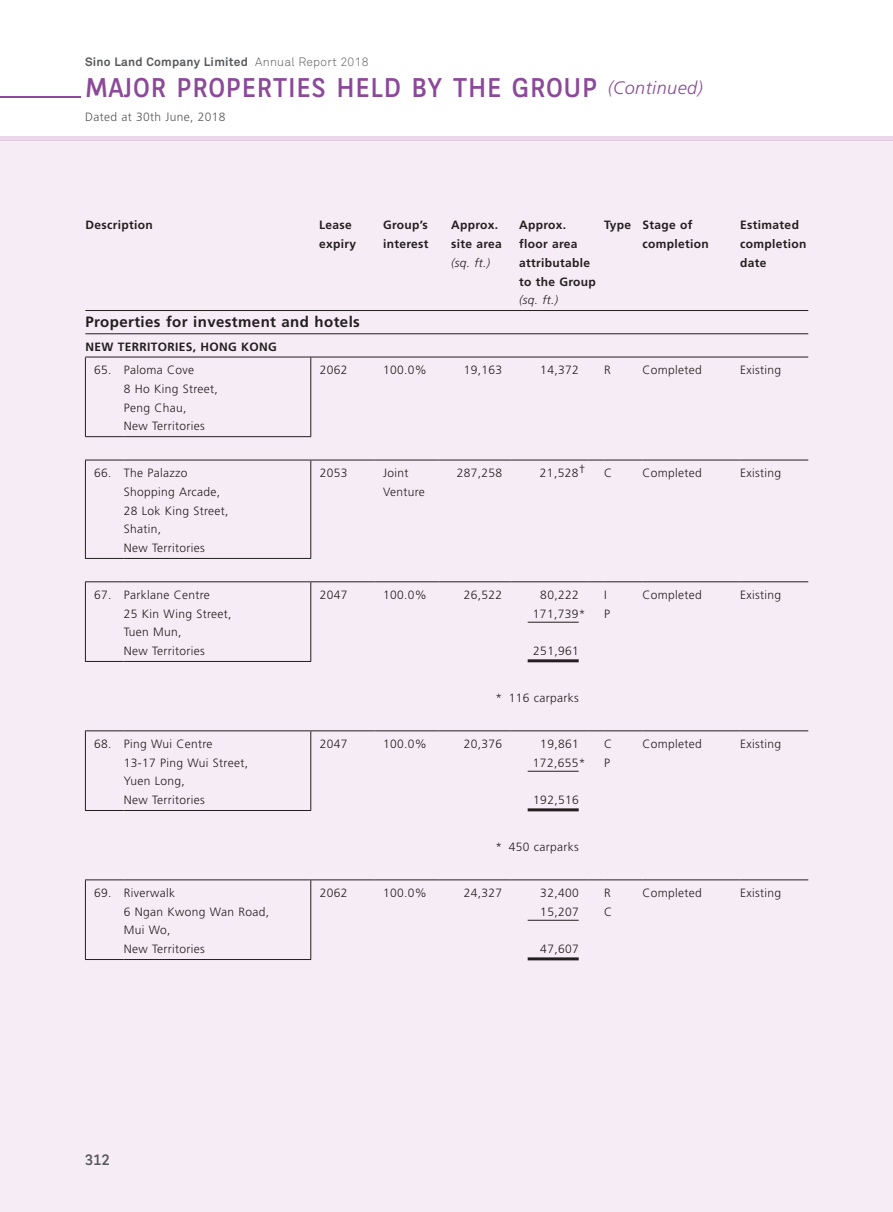
<style>
.page{position:relative;width:893px;height:1212px;background:#fff}
.page>*{position:absolute;margin:0;border:0;box-sizing:border-box;transform-origin:0 0}
.t1{font:27px "BNPP Sans";letter-spacing:.025em;color:#8b4999}
.t2{font:700 15px "Frutiger LT Std";letter-spacing:.03em;color:#231f20}
.t3{font:15px "BNPP Sans";color:#57585a}
.t4{font:300 12px/18.8px "Frutiger LT Std";letter-spacing:.03em;color:#231f20}
.t5{font:700 12px/18.8px "Frutiger LT Std";letter-spacing:.03em;color:#231f20}
.t6{font:700 12px "Akkurat Pro";letter-spacing:.02em;color:#57585a}
.t7{font:300 12px "Frutiger LT Std";letter-spacing:.03em;color:#57585a}
.t8{font:italic 300 12px "Frutiger LT Std";color:#231f20}
.s1{font-family:"Akkurat Light Pro";font-weight:400}
.s2{font-family:"Frutiger LT Std";font-weight:300;font-style:italic;font-size:18px}
.s3{font-weight:300;font-style:italic}
</style>
<div class="page">
<div style="left:0;top:140px;width:893px;height:1072px;background:#f6ecf5"></div>
<hr style="left:0;top:136px;width:893px;height:4px;background:#ebd9eb">
<hr style="left:0;top:96px;width:81px;height:1px;background:#8b4999">
<hr style="left:85px;top:357px;width:1px;height:79px;background:#231f20">
<hr style="left:310px;top:357px;width:1px;height:79px;background:#231f20">
<hr style="left:85px;top:436px;width:39px;height:1px;background:#231f20">
<hr style="left:124px;top:436px;width:187px;height:1px;background:#231f20">
<hr style="left:85px;top:460px;width:1px;height:98px;background:#231f20">
<hr style="left:310px;top:460px;width:1px;height:98px;background:#231f20">
<hr style="left:85px;top:558px;width:39px;height:1px;background:#231f20">
<hr style="left:124px;top:558px;width:187px;height:1px;background:#231f20">
<hr style="left:85px;top:460px;width:39px;height:1px;background:#231f20">
<hr style="left:124px;top:460px;width:187px;height:1px;background:#231f20">
<hr style="left:311px;top:460px;width:64px;height:1px;background:#231f20">
<hr style="left:438px;top:460px;width:73px;height:1px;background:#231f20">
<hr style="left:511px;top:460px;width:76px;height:1px;background:#231f20">
<svg style="left:587px;top:460px;width:17px;height:1px"></svg>
<hr style="left:604px;top:460px;width:38px;height:1px;background:#231f20">
<hr style="left:642px;top:460px;width:98px;height:1px;background:#231f20">
<hr style="left:740px;top:460px;width:68px;height:1px;background:#231f20">
<hr style="left:85px;top:582px;width:1px;height:79px;background:#231f20">
<hr style="left:310px;top:582px;width:1px;height:79px;background:#231f20">
<hr style="left:85px;top:661px;width:39px;height:1px;background:#231f20">
<hr style="left:124px;top:661px;width:187px;height:1px;background:#231f20">
<hr style="left:85px;top:731px;width:1px;height:79px;background:#231f20">
<hr style="left:310px;top:731px;width:1px;height:79px;background:#231f20">
<hr style="left:85px;top:810px;width:39px;height:1px;background:#231f20">
<hr style="left:124px;top:810px;width:187px;height:1px;background:#231f20">
<hr style="left:85px;top:880px;width:1px;height:79px;background:#231f20">
<hr style="left:310px;top:880px;width:1px;height:79px;background:#231f20">
<hr style="left:85px;top:959px;width:39px;height:1px;background:#231f20">
<hr style="left:124px;top:959px;width:187px;height:1px;background:#231f20">
<hr style="left:85px;top:879px;width:39px;height:1px;background:#231f20">
<hr style="left:124px;top:879px;width:187px;height:1px;background:#231f20">
<hr style="left:311px;top:879px;width:64px;height:1px;background:#231f20">
<hr style="left:375px;top:879px;width:63px;height:1px;background:#231f20">
<hr style="left:438px;top:879px;width:73px;height:1px;background:#231f20">
<svg style="left:587px;top:879px;width:17px;height:1px"></svg>
<hr style="left:604px;top:879px;width:38px;height:1px;background:#231f20">
<hr style="left:642px;top:879px;width:98px;height:1px;background:#231f20">
<hr style="left:740px;top:879px;width:68px;height:1px;background:#231f20">
<hr style="left:85px;top:730px;width:39px;height:1px;background:#231f20">
<hr style="left:124px;top:730px;width:187px;height:1px;background:#231f20">
<hr style="left:311px;top:730px;width:64px;height:1px;background:#231f20">
<hr style="left:375px;top:730px;width:63px;height:1px;background:#231f20">
<hr style="left:438px;top:730px;width:73px;height:1px;background:#231f20">
<svg style="left:587px;top:730px;width:17px;height:1px"></svg>
<hr style="left:604px;top:730px;width:38px;height:1px;background:#231f20">
<hr style="left:642px;top:730px;width:98px;height:1px;background:#231f20">
<hr style="left:740px;top:730px;width:68px;height:1px;background:#231f20">
<hr style="left:511px;top:730px;width:76px;height:1px;background:#231f20">
<hr style="left:511px;top:879px;width:76px;height:1px;background:#231f20">
<hr style="left:85px;top:581px;width:39px;height:1px;background:#231f20">
<hr style="left:124px;top:581px;width:187px;height:1px;background:#231f20">
<hr style="left:311px;top:581px;width:64px;height:1px;background:#231f20">
<hr style="left:375px;top:581px;width:63px;height:1px;background:#231f20">
<hr style="left:438px;top:581px;width:73px;height:1px;background:#231f20">
<hr style="left:511px;top:581px;width:76px;height:1px;background:#231f20">
<svg style="left:587px;top:581px;width:17px;height:1px"></svg>
<hr style="left:604px;top:581px;width:38px;height:1px;background:#231f20">
<hr style="left:642px;top:581px;width:98px;height:1px;background:#231f20">
<hr style="left:740px;top:581px;width:68px;height:1px;background:#231f20">
<hr style="left:375px;top:460px;width:63px;height:1px;background:#231f20">
<hr style="left:85px;top:310px;width:723px;height:1px;background:#231f20">
<hr style="left:85px;top:333px;width:723px;height:1px;background:#231f20">
<hr style="left:85px;top:357px;width:723px;height:1px;background:#231f20">
<hr style="left:528px;top:622px;width:51px;height:1px;background:#231f20">
<hr style="left:528px;top:659px;width:51px;height:3px;background:#231f20">
<hr style="left:528px;top:771px;width:51px;height:1px;background:#231f20">
<hr style="left:528px;top:808px;width:51px;height:3px;background:#231f20">
<hr style="left:528px;top:920px;width:51px;height:1px;background:#231f20">
<hr style="left:528px;top:957px;width:51px;height:3px;background:#231f20">
<p class="t6" style="left:85px;top:54px;width:285px">Sino Land Company Limited <span class="s1">Annual Report 2018</span></p>
<h1 class="t1" style="left:85px;top:70px;width:619px">MAJOR PROPERTIES HELD BY THE GROUP <span class="s2">(Continued)</span></h1>
<p class="t7" style="left:85px;top:110px;width:142px">Dated at 30th June, 2018</p>
<p class="t5" style="left:85px;top:216px;width:69px">Description</p>
<p class="t5" style="left:319px;top:216px;width:39px">Lease expiry</p>
<p class="t5" style="left:383px;top:216px;width:47px">Group’s interest</p>
<p class="t5" style="left:451px;top:216px;width:52px">Approx. site area <span class="s3">(sq. ft.)</span></p>
<p class="t5" style="left:519px;top:216px;width:78px">Approx. floor area attributable to the Group</p>
<p class="t5" style="left:642px;top:216px;width:68px;text-indent:-38px">Type Stage of completion</p>
<p class="t5" style="left:740px;top:216px;width:68px">Estimated completion date</p>
<p class="t8" style="left:519px;top:293px;width:41px">(sq. ft.)</p>
<p class="t2" style="left:85px;top:313px;width:276px">Properties for investment and hotels</p>
<p class="t5" style="left:85px;top:337px;width:41px">NEW TERRITORIES</p>
<p class="t5" style="left:193px;top:337px;width:86px">, HONG KONG</p>
<p class="t4" style="left:124px;top:361px;width:96px;text-indent:-29px">65. Paloma Cove<br>8 Ho King Street,<br>Peng Chau,<br>New Territories</p>
<p class="t4" style="left:320px;top:361px;width:29px">2062</p>
<p class="t4" style="left:383px;top:361px;width:45px">100.0%</p>
<p class="t4" style="left:464px;top:361px;width:40px">19,163</p>
<p class="t4" style="left:540px;top:361px;width:40px">14,372</p>
<p class="t4" style="left:604px;top:361px;width:8px">R</p>
<p class="t4" style="left:642px;top:361px;width:61px">Completed</p>
<p class="t4" style="left:740px;top:361px;width:43px">Existing</p>
<p class="t4" style="left:124px;top:464px;width:106px;text-indent:-29px">66. The Palazzo<br>Shopping Arcade,<br>28 Lok King Street,<br>Shatin,<br>New Territories</p>
<p class="t4" style="left:320px;top:464px;width:29px">2053</p>
<p class="t4" style="left:383px;top:464px;width:43px">Joint<br>Venture</p>
<p class="t4" style="left:457px;top:464px;width:47px">287,258</p>
<p class="t4" style="left:540px;top:464px;width:47px">21,528†</p>
<p class="t4" style="left:604px;top:464px;width:10px">C</p>
<p class="t4" style="left:642px;top:464px;width:61px">Completed</p>
<p class="t4" style="left:740px;top:464px;width:43px">Existing</p>
<p class="t4" style="left:124px;top:585px;width:109px;text-indent:-29px">67. Parklane Centre<br>25 Kin Wing Street,<br>Tuen Mun,<br>New Territories</p>
<p class="t4" style="left:320px;top:585px;width:29px">2047</p>
<p class="t4" style="left:383px;top:585px;width:45px">100.0%</p>
<p class="t4" style="left:464px;top:585px;width:40px">26,522</p>
<p class="t4" style="left:533px;top:585px;width:54px;text-align:center">80,222<br>171,739*</p>
<p class="t4" style="left:604px;top:585px;width:7px">I<br>P</p>
<p class="t4" style="left:642px;top:585px;width:61px">Completed</p>
<p class="t4" style="left:740px;top:585px;width:43px">Existing</p>
<p class="t4" style="left:533px;top:642px;width:47px">251,961</p>
<p class="t4" style="left:495px;top:688px;width:85px">* 116 carparks</p>
<p class="t4" style="left:124px;top:734px;width:126px;text-indent:-29px">68. Ping Wui Centre<br>13-17 Ping Wui Street,<br>Yuen Long,<br>New Territories</p>
<p class="t4" style="left:320px;top:734px;width:29px">2047</p>
<p class="t4" style="left:383px;top:734px;width:45px">100.0%</p>
<p class="t4" style="left:464px;top:734px;width:40px">20,376</p>
<p class="t4" style="left:533px;top:734px;width:54px;text-align:center">19,861<br>172,655*</p>
<p class="t4" style="left:533px;top:791px;width:47px">192,516</p>
<p class="t4" style="left:495px;top:837px;width:85px">* 450 carparks</p>
<p class="t4" style="left:124px;top:883px;width:147px;text-indent:-29px">69. Riverwalk<br>6 Ngan Kwong Wan Road,<br>Mui Wo,<br>New Territories</p>
<p class="t4" style="left:320px;top:883px;width:29px">2062</p>
<p class="t4" style="left:383px;top:883px;width:45px">100.0%</p>
<p class="t4" style="left:464px;top:883px;width:40px">24,327</p>
<p class="t4" style="left:540px;top:883px;width:40px">32,400<br>15,207</p>
<p class="t4" style="left:540px;top:940px;width:40px">47,607</p>
<p class="t4" style="left:604px;top:734px;width:10px">C<br>P</p>
<p class="t4" style="left:642px;top:734px;width:61px">Completed</p>
<p class="t4" style="left:740px;top:734px;width:43px">Existing</p>
<p class="t4" style="left:604px;top:883px;width:10px">R<br>C</p>
<p class="t4" style="left:642px;top:883px;width:61px">Completed</p>
<p class="t4" style="left:740px;top:883px;width:43px">Existing</p>
<p class="t3" style="left:85px;top:1150px;width:26px">312</p>
</div>
